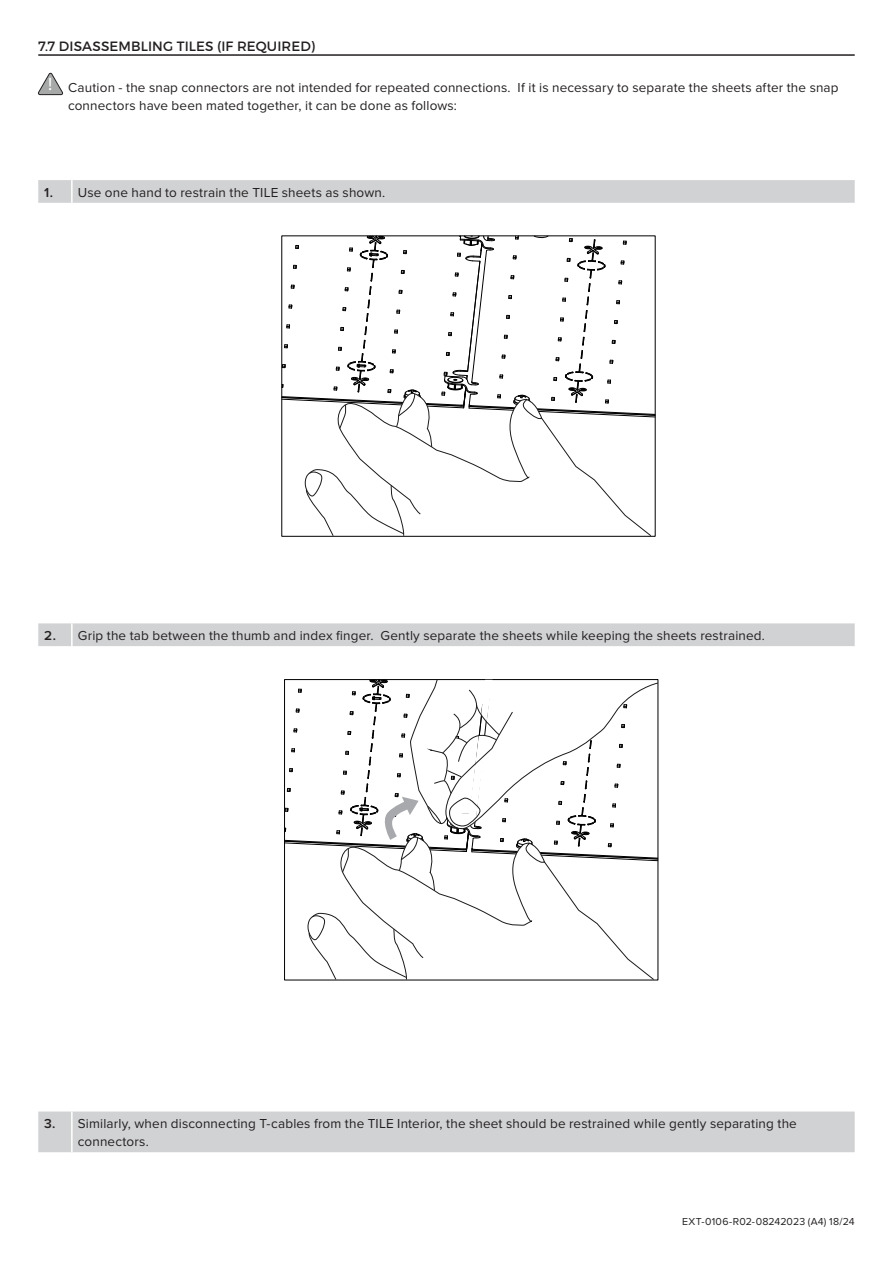
<style>
.page{position:relative;width:893px;height:1263px;background:#fff}
.page>*{position:absolute;margin:0;border:0;box-sizing:border-box;transform-origin:0 0}
.t1{font:18px "Myriad Pro";color:#fff}
.t2{font:13.5px/18px "Proxima Nova";letter-spacing:.01em;color:#231f20}
.t3{font:13.5px "Montserrat";letter-spacing:.005em;color:#231f20}
.t4{font:10.5px "Proxima Nova";letter-spacing:.02em;color:#231f20}
.s1{font-weight:600}
</style>
<div class="page">
<div style="left:38px;top:180px;width:817px;height:23px;background:#d1d2d4"></div>
<hr style="left:71px;top:180px;width:2px;height:23px;background:#fff">
<div style="left:38px;top:623px;width:817px;height:23px;background:#d1d2d4"></div>
<hr style="left:71px;top:623px;width:2px;height:23px;background:#fff">
<div style="left:38px;top:1111px;width:817px;height:41px;background:#d1d2d4"></div>
<hr style="left:71px;top:1111px;width:2px;height:41px;background:#fff">
<hr style="left:38px;top:54px;width:817px;height:2px;background:#231f20">
<svg style="left:38px;top:73px;width:25px;height:22px"></svg>
<svg style="left:284px;top:679px;width:374px;height:302px"></svg>
<svg style="left:281px;top:235px;width:374px;height:302px"></svg>
<p class="t3" style="left:38px;top:38px;width:278px">7.7 DISASSEMBLING TILES (IF REQUIRED)</p>
<h1 class="t1" style="left:48px;top:73px;width:6px">!</h1>
<p class="t2" style="left:68px;top:79px;width:772px">Caution - the snap connectors are not intended for repeated connections. If it is necessary to separate the sheets after the snap connectors have been mated together, it can be done as follows:</p>
<p class="t2" style="left:44px;top:184px;width:343px"><span class="s1">1.</span> Use one hand to restrain the TILE sheets as shown.</p>
<p class="t2" style="left:44px;top:627px;width:722px"><span class="s1">2.</span> Grip the tab between the thumb and index finger. Gently separate the sheets while keeping the sheets restrained.</p>
<p class="t2" style="left:78px;top:1115px;width:720px;text-indent:-34px"><span class="s1">3.</span> Similarly, when disconnecting T-cables from the TILE Interior, the sheet should be restrained while gently separating the connectors.</p>
<p class="t4" style="left:682px;top:1215px;width:174px">EXT-0106-R02-08242023 (A4) 18/24</p>
</div>
